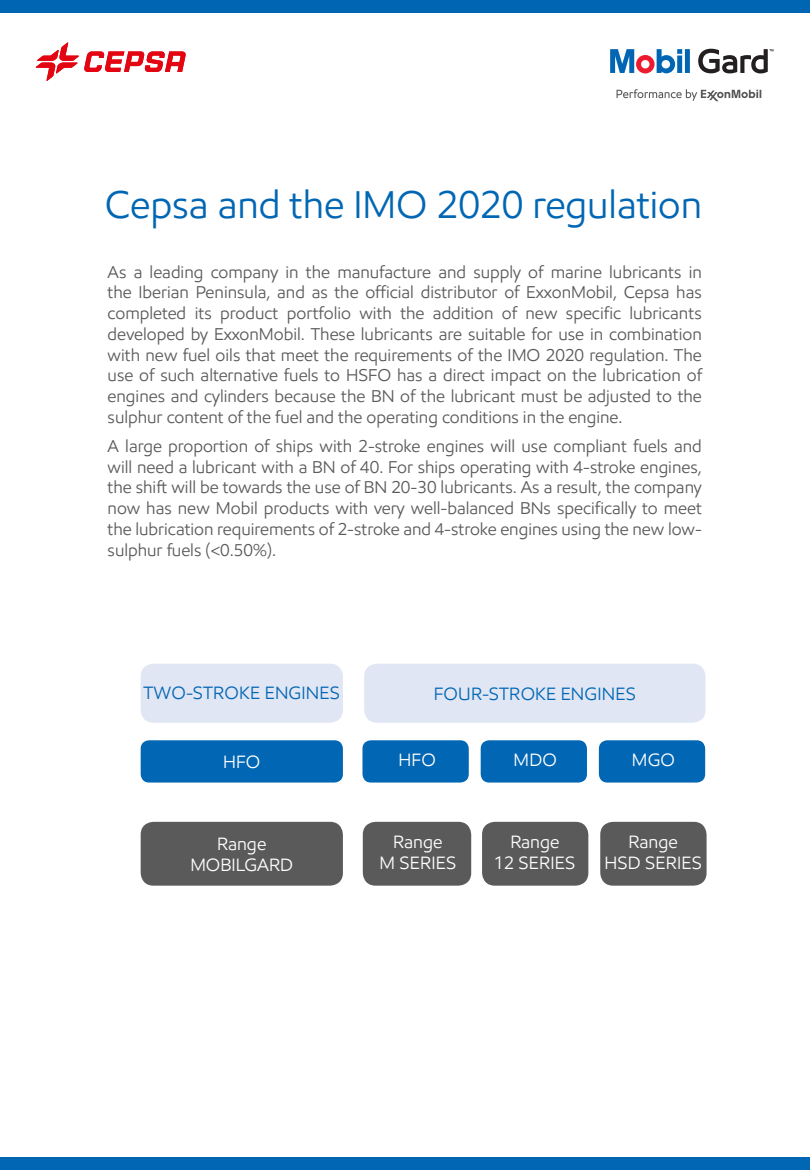
<style>
.page{position:relative;width:810px;height:1170px;background:#fff}
.page>*{position:absolute;margin:0;border:0;box-sizing:border-box;transform-origin:0 0}
.t1{font:39px "E Mprint";color:#0166b3}
.t2{font:18px/21.6px "E Mprint";letter-spacing:.005em;color:#fff;text-align:center}
.t3{font:18px "E Mprint";letter-spacing:.01em;color:#0166b3}
.t4{font:17.25px/20.7px "E Mprint";color:#5a5a5a;text-align:justify}
</style>
<div class="page">
<div style="left:141px;top:663px;width:202px;height:59px;background:#e1e6f4;border-radius:13px"></div>
<div style="left:141px;top:821px;width:202px;height:64px;background:#5a5a5a;border-radius:13px"></div>
<div style="left:141px;top:740px;width:202px;height:42px;background:#0166b3;border-radius:9px"></div>
<div style="left:364px;top:663px;width:342px;height:59px;background:#e1e6f4;border-radius:13px"></div>
<div style="left:362px;top:740px;width:107px;height:42px;background:#0166b3;border-radius:9px"></div>
<div style="left:481px;top:740px;width:106px;height:42px;background:#0166b3;border-radius:9px"></div>
<div style="left:599px;top:740px;width:106px;height:42px;background:#0166b3;border-radius:9px"></div>
<div style="left:600px;top:821px;width:107px;height:64px;background:#5a5a5a;border-radius:13px"></div>
<div style="left:482px;top:821px;width:106px;height:64px;background:#5a5a5a;border-radius:13px"></div>
<div style="left:363px;top:821px;width:108px;height:64px;background:#5a5a5a;border-radius:13px"></div>
<svg style="left:35px;top:42px;width:151px;height:39px"></svg>
<svg style="left:617px;top:89px;width:144px;height:12px"></svg>
<svg style="left:610px;top:49px;width:80px;height:24px"></svg>
<svg style="left:698px;top:49px;width:75px;height:24px"></svg>
<div style="left:0;top:0;width:810px;height:13px;background:#0066b3"></div>
<div style="left:0;top:1157px;width:810px;height:12px;background:#0166b3"></div>
<h1 class="t1" style="left:105px;top:180px;width:599px">Cepsa and the IMO 2020 regulation</h1>
<p class="t4" style="left:108px;top:261px;width:596px">As a leading company in the manufacture and supply of marine lubricants in the Iberian Peninsula, and as the official distributor of ExxonMobil, Cepsa has completed its product portfolio with the addition of new specific lubricants developed by ExxonMobil. These lubricants are suitable for use in combination with new fuel oils that meet the requirements of the IMO 2020 regulation. The use of such alternative fuels to HSFO has a direct impact on the lubrication of engines and cylinders because the BN of the lubricant must be adjusted to the sulphur content of the fuel and the operating conditions in the engine.</p>
<p class="t4" style="left:108px;top:435px;width:596px">A large proportion of ships with 2-stroke engines will use compliant fuels and will need a lubricant with a BN of 40. For ships operating with 4-stroke engines, the shift will be towards the use of BN 20-30 lubricants. As a result, the company now has new Mobil products with very well-balanced BNs specifically to meet the lubrication requirements of 2-stroke and 4-stroke engines using the new low&shy;sulphur fuels (&lt;0.50%).</p>
<p class="t3" style="left:144px;top:682px;width:198px">TWO-STROKE ENGINES</p>
<p class="t3" style="left:434px;top:682px;width:204px">FOUR-STROKE ENGINES</p>
<p class="t2" style="left:223px;top:751px;width:39px">HFO</p>
<p class="t2" style="left:398px;top:749px;width:39px">HFO</p>
<p class="t2" style="left:514px;top:749px;width:45px">MDO</p>
<p class="t2" style="left:632px;top:749px;width:45px">MGO</p>
<p class="t2" style="left:190px;top:832px;width:104px">Range<br>MOBILGARD</p>
<p class="t2" style="left:379px;top:830px;width:78px">Range<br>M SERIES</p>
<p class="t2" style="left:494px;top:830px;width:83px">Range<br>12 SERIES</p>
<p class="t2" style="left:604px;top:830px;width:99px">Range<br>HSD SERIES</p>
</div>
